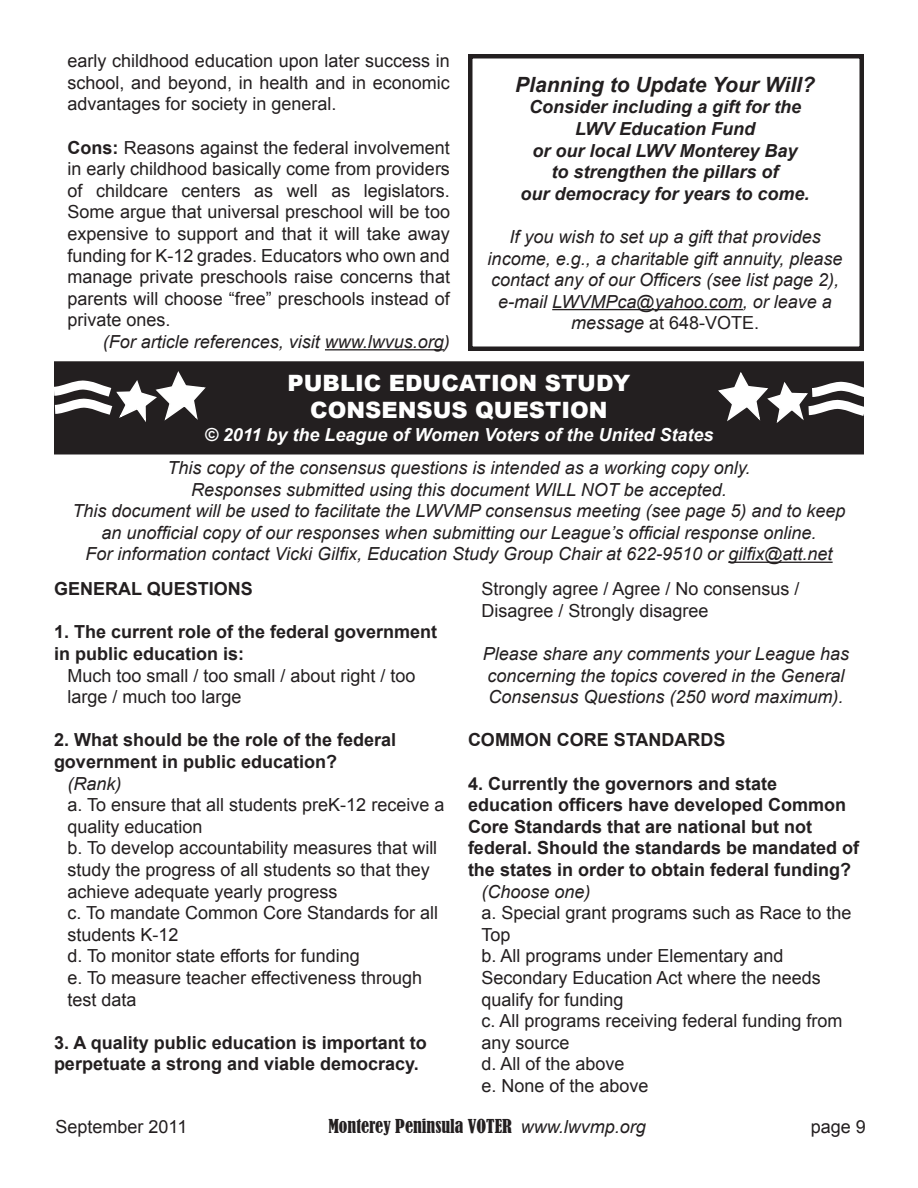
<style>
.page{position:relative;width:918px;height:1188px;background:#fff}
.page>*{position:absolute;margin:0;border:0;box-sizing:border-box;transform-origin:0 0}
.t1{font:900 22.5px/27px "Arial";color:#fff;text-align:center}
.t2{font:italic 700 21px "Arial";color:#231f20}
.t3{font:18px/21.6px "Arial";color:#231f20}
.t4{font:italic 18px/21.6px "Arial";color:#231f20;text-align:center}
.t5{font:700 18px/21.6px "Arial";color:#231f20}
.t6{font:italic 700 18px/21.6px "Arial";color:#231f20;text-align:center}
.t7{font:italic 700 18px "Arial";color:#fff}
.t8{font:condensed 18px "Bernard";color:#231f20}
.s1{font-weight:700}
.s2{font-style:normal}
.s3{font-family:"Arial";font-style:italic;font-stretch:normal}
</style>
<div class="page">
<hr style="left:325px;top:349px;width:119px;height:1px;background:#231f20">
<hr style="left:552px;top:309px;width:191px;height:1px;background:#231f20">
<div style="left:468px;top:54px;width:396px;height:297px;border:4px solid #231f20"></div>
<div style="left:55px;top:362px;width:808px;height:92px;background:#231f20"></div>
<div style="left:54px;top:361px;width:810px;height:93px;border:2px solid #231f20"></div>
<svg style="left:54px;top:371px;width:152px;height:54px"></svg>
<svg style="left:718px;top:371px;width:146px;height:54px"></svg>
<hr style="left:728px;top:562px;width:105px;height:1px;background:#231f20">
<p class="t3" style="left:68px;top:50px;width:384px;text-align:justify">early childhood education upon later success in school, and beyond, in health and in economic advantages for society in general.</p>
<p class="t3" style="left:68px;top:137px;width:384px;text-align:justify"><span class="s1">Cons:</span> Reasons against the federal involvement in early childhood basically come from providers of childcare centers as well as legislators.<br>Some argue that universal preschool will be too expensive to support and that it will take away funding for K-12 grades. Educators who own and manage private preschools raise concerns that parents will choose “free” preschools instead of private ones.</p>
<p class="t4" style="left:103px;top:331px;width:349px">(For article references, visit www.lwvus.org)</p>
<p class="t2" style="left:515px;top:71px;width:301px">Planning to Update Your Will?</p>
<p class="t6" style="left:521px;top:97px;width:291px">Consider including a gift for the<br>LWV Education Fund<br>or our local LWV Monterey Bay<br>to strengthen the pillars of<br>our democracy for years to come.</p>
<p class="t4" style="left:488px;top:226px;width:356px">If you wish to set up a gift that provides income, e.g., a charitable gift annuity, please contact any of our Officers (see list page 2), e-mail LWVMPca@yahoo.com, or leave a message <span class="s2">at 648-VOTE.</span></p>
<p class="t1" style="left:288px;top:369px;width:344px">PUBLIC EDUCATION STUDY<br>CONSENSUS QUESTION</p>
<p class="t7" style="left:204px;top:423px;width:511px">© 2011 by the League of Women Voters of the United States</p>
<p class="t4" style="left:72px;top:457px;width:775px">This copy of the consensus questions is intended as a working copy only.<br>Responses submitted using this document WILL NOT be accepted.<br>This document will be used to facilitate the LWVMP consensus meeting (see page 5) and to keep an unofficial copy of our responses when submitting our League’s official response online.<br>For information contact Vicki Gilfix, Education Study Group Chair at 622-9510 or gilfix@att.net</p>
<p class="t5" style="left:54px;top:579px;width:200px">GENERAL QUESTIONS</p>
<p class="t5" style="left:54px;top:622px;width:385px">1. The current role of the federal government in public education is:</p>
<p class="t3" style="left:68px;top:665px;width:350px">Much too small / too small / about right / too large / much too large</p>
<p class="t5" style="left:54px;top:730px;width:344px">2. What should be the role of the federal government in public education?</p>
<p class="t4" style="left:68px;top:773px;width:55px">(Rank)</p>
<p class="t3" style="left:68px;top:794px;width:378px">a. To ensure that all students preK-12 receive a quality education<br>b. To develop accountability measures that will study the progress of all students so that they achieve adequate yearly progress<br>c. To mandate Common Core Standards for all students K-12<br>d. To monitor state efforts for funding<br>e. To measure teacher effectiveness through test data</p>
<p class="t5" style="left:54px;top:1032px;width:374px">3. A quality public education is important to perpetuate a strong and viable democracy.</p>
<p class="t3" style="left:482px;top:578px;width:320px">Strongly agree / Agree / No consensus /<br>Disagree / Strongly disagree</p>
<p class="t4" style="left:483px;top:643px;width:368px;text-align:left">Please share any comments your League has concerning the topics covered in the General<br>Consensus Questions (250 word maximum).</p>
<p class="t5" style="left:468px;top:730px;width:259px">COMMON CORE STANDARDS</p>
<p class="t5" style="left:468px;top:773px;width:393px">4. Currently the governors and state education officers have developed Common Core Standards that are national but not federal. Should the standards be mandated of the states in order to obtain federal funding?</p>
<p class="t4" style="left:482px;top:881px;width:111px">(Choose one)</p>
<p class="t3" style="left:482px;top:902px;width:372px">a. Special grant programs such as Race to the<br>Top<br>b. All programs under Elementary and<br>Secondary Education Act where the needs qualify for funding<br>c. All programs receiving federal funding from any source<br>d. All of the above<br>e. None of the above</p>
<p class="t3" style="left:56px;top:1116px;width:133px">September 2011</p>
<p class="t8" style="left:328px;top:1116px;width:319px">Monterey Peninsula VOTER <span class="s3">www.lwvmp.org</span></p>
<p class="t3" style="left:811px;top:1116px;width:57px">page 9</p>
</div>
